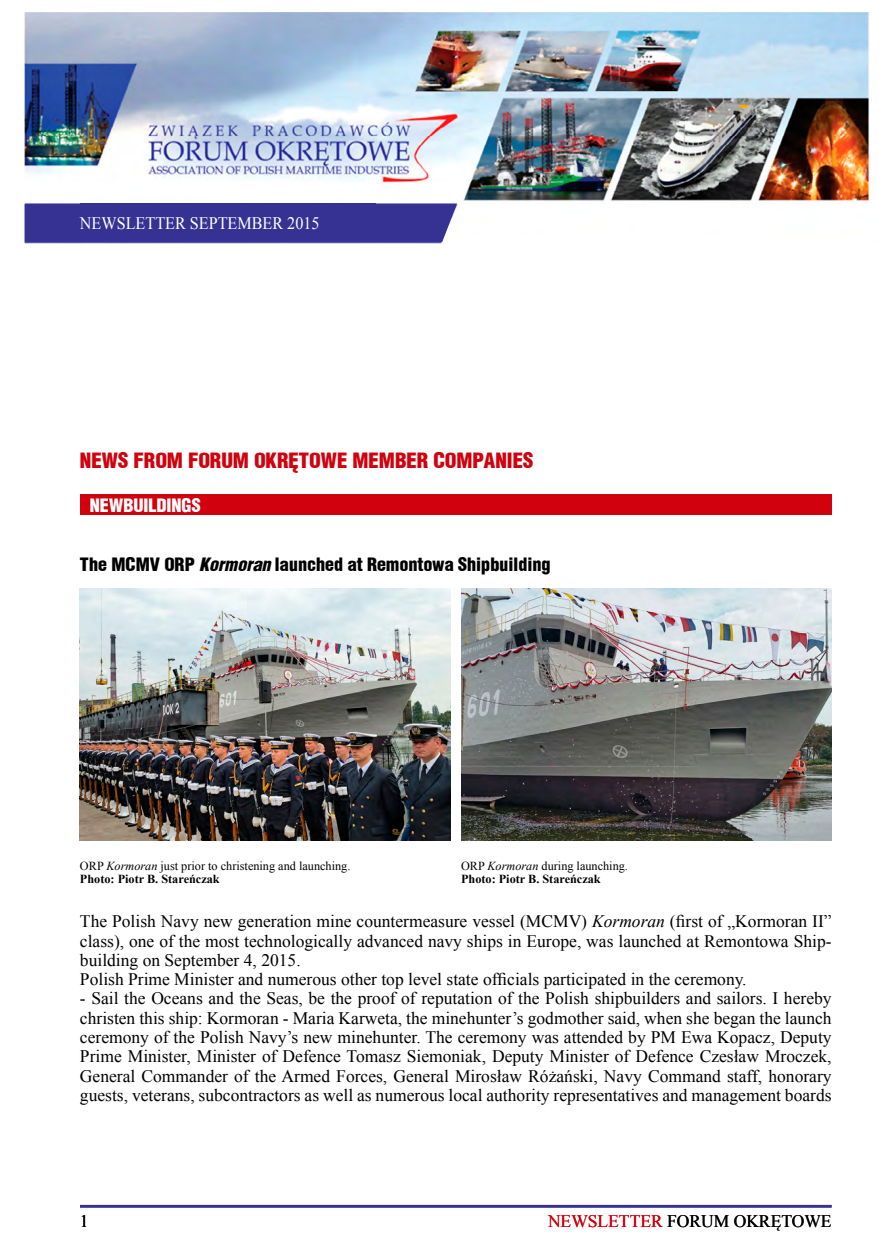
<style>
.page{position:relative;width:893px;height:1241px;background:#fff}
.page>*{position:absolute;margin:0;border:0;box-sizing:border-box;transform-origin:0 0}
.t1{font:21px "Switz Cond Blackpl";color:#d1010e}
.t2{font:18.38px "Switz Cond Blackpl";color:#000}
.t3{font:18.38px "Switz Cond Blackpl";color:#fff}
.t4{font:17.5px/19.2px "Times New Roman";color:#000}
.t5{font:17.5px "Times New Roman";color:#fff;scale:.92 1}
.t6{font:12.25px/13.1px "Times New Roman";color:#000}
.t7{font:700 12.25px/13.1px "Times New Roman";color:#000}
.s1{font-style:italic}
.s2{font-weight:700}
.s3{font-weight:400}
.s4{font-weight:400;font-style:italic}
.s5{color:#d1010e}
</style>
<div class="page">
<img style="left:25px;top:12px;width:845px;height:231px">
<hr style="left:80px;top:1204px;width:752px;height:3px;background:#363294">
<div style="left:80px;top:494px;width:752px;height:20px;background:#d1010e"></div>
<svg style="left:25px;top:203px;width:432px;height:39px;background:#423f9a"></svg>
<div style="left:80px;top:203px;width:295px;height:39px;background:#363294"></div>
<img style="left:80px;top:588px;width:371px;height:252px">
<img style="left:461px;top:588px;width:371px;height:252px">
<p class="t5" style="left:80px;top:210px;width:262px">NEWSLETTER SEPTEMBER 2015</p>
<p class="t1" style="left:80px;top:446px;width:455px">NEWS FROM FORUM OKRĘTOWE MEMBER COMPANIES</p>
<p class="t3" style="left:90px;top:492px;width:112px">NEWBUILDINGS</p>
<p class="t2" style="left:80px;top:552px;width:472px">The MCMV ORP <span class="s1">Kormoran</span> launched at Remontowa Shipbuilding</p>
<p class="t6" style="left:80px;top:858px;width:272px">ORP <span class="s1">Kormoran</span> just prior to christening and launching.<br><span class="s2">Photo: Piotr B. Stareńczak</span></p>
<p class="t7" style="left:461px;top:858px;width:168px"><span class="s3">ORP</span> <span class="s4">Kormoran</span> <span class="s3">during launching.<br></span>Photo: Piotr B. Stareńczak</p>
<p class="t4" style="left:80px;top:911px;width:753px">The Polish Navy new generation mine countermeasure vessel (MCMV) <span class="s1">Kormoran</span> (first of „Kormoran II” class), one of the most technologically advanced navy ships in Europe, was launched at Remontowa Ship&shy;building on September 4, 2015.<br>Polish Prime Minister and numerous other top level state officials participated in the ceremony.</p>
<p class="t4" style="left:80px;top:988px;width:753px;text-align:justify">- Sail the Oceans and the Seas, be the proof of reputation of the Polish shipbuilders and sailors. I hereby christen this ship: Kormoran - Maria Karweta, the minehunter’s godmother said, when she began the launch ceremony of the Polish Navy’s new minehunter. The ceremony was attended by PM Ewa Kopacz, Deputy Prime Minister, Minister of Defence Tomasz Siemoniak, Deputy Minister of Defence Czesław Mroczek, General Commander of the Armed Forces, General Mirosław Różański, Navy Command staff, honorary guests, veterans, subcontractors as well as numerous local authority representatives and management boards</p>
<p class="t4" style="left:80px;top:1210px;width:10px">1</p>
<p class="t4" style="left:548px;top:1210px;width:285px"><span class="s5">NEWSLETTER</span> FORUM OKRĘTOWE</p>
</div>
